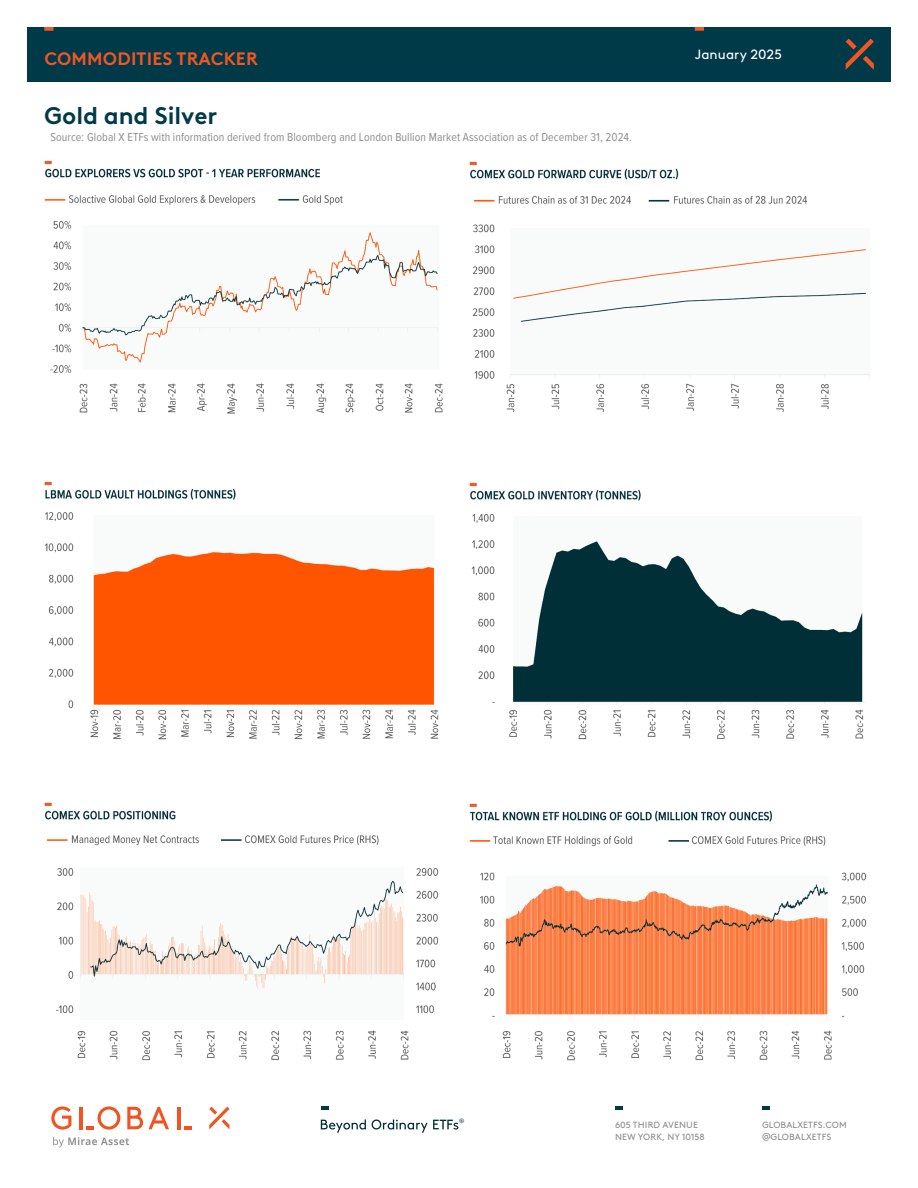
<style>
.page{position:relative;width:918px;height:1188px;background:#fff}
.page>*{position:absolute;margin:0;border:0;box-sizing:border-box;transform-origin:0 0}
.Body_Bullet_8_11{font:700 24px "Brown LL";letter-spacing:-.005em;color:#003a48}
.t1{font:700 18px "Brown LL";letter-spacing:.01em;color:#f15624}
.t2{font:13.5px "Brown LL";letter-spacing:.005em;color:#fff}
.Body_Bullet_8_11-2{font:12px "Proxima Nova Cond";letter-spacing:.005em;color:#8f8f8f}
.t3{font:9px "Brown LL";letter-spacing:.015em;color:#8e8e8f}
.t4{font:6.15px "Brown LL";color:#003b48}
</style>
<div class="page">
<div style="left:27px;top:27px;width:864px;height:54px;background:#003a48"></div>
<svg style="left:846px;top:39px;width:28px;height:31px"></svg>
<svg style="left:44px;top:27px;width:10px;height:4px"></svg>
<svg style="left:695px;top:27px;width:9px;height:4px"></svg>
<svg style="left:321px;top:1106px;width:8px;height:3px"></svg>
<svg style="left:762px;top:1106px;width:8px;height:4px"></svg>
<svg style="left:615px;top:1106px;width:8px;height:4px"></svg>
<svg style="left:321px;top:1120px;width:45px;height:13px"></svg>
<svg style="left:372px;top:1120px;width:86px;height:13px"></svg>
<svg style="left:127px;top:1107px;width:42px;height:22px"></svg>
<svg style="left:209px;top:1107px;width:20px;height:22px"></svg>
<hr style="left:177px;top:1107px;width:4px;height:22px;background:#f15422">
<svg style="left:184px;top:1126px;width:8px;height:3px"></svg>
<svg style="left:51px;top:1106px;width:20px;height:24px"></svg>
<hr style="left:80px;top:1107px;width:3px;height:22px;background:#f15422">
<svg style="left:86px;top:1106px;width:34px;height:24px"></svg>
<svg style="left:53px;top:1137px;width:76px;height:10px"></svg>
<img style="left:44px;top:160px;width:399px;height:254px">
<img style="left:44px;top:481px;width:395px;height:259px">
<img style="left:44px;top:802px;width:395px;height:259px">
<img style="left:469px;top:161px;width:401px;height:252px">
<img style="left:469px;top:482px;width:395px;height:258px">
<img style="left:469px;top:803px;width:398px;height:258px">
<p class="t1" style="left:44px;top:45px;width:215px">COMMODITIES TRACKER</p>
<p class="t2" style="left:695px;top:44px;width:89px">January 2025</p>
<p class="Body_Bullet_8_11" style="left:44px;top:97px;width:174px">Gold and Silver</p>
<p class="Body_Bullet_8_11-2" style="left:50px;top:128px;width:583px">Source: Global X ETFs with information derived from Bloomberg and London Bullion Market Association as of December 31, 2024.</p>
<p class="t4" style="left:459px;top:1116px;width:7px">®</p>
<p class="t3" style="left:615px;top:1119px;width:85px">605 THIRD AVENUE</p>
<p class="t3" style="left:615px;top:1131px;width:91px">NEW YORK, NY 10158</p>
<p class="t3" style="left:762px;top:1119px;width:86px">GLOBALXETFS.COM</p>
<p class="t3" style="left:762px;top:1131px;width:71px">@GLOBALXETFS</p>
</div>
